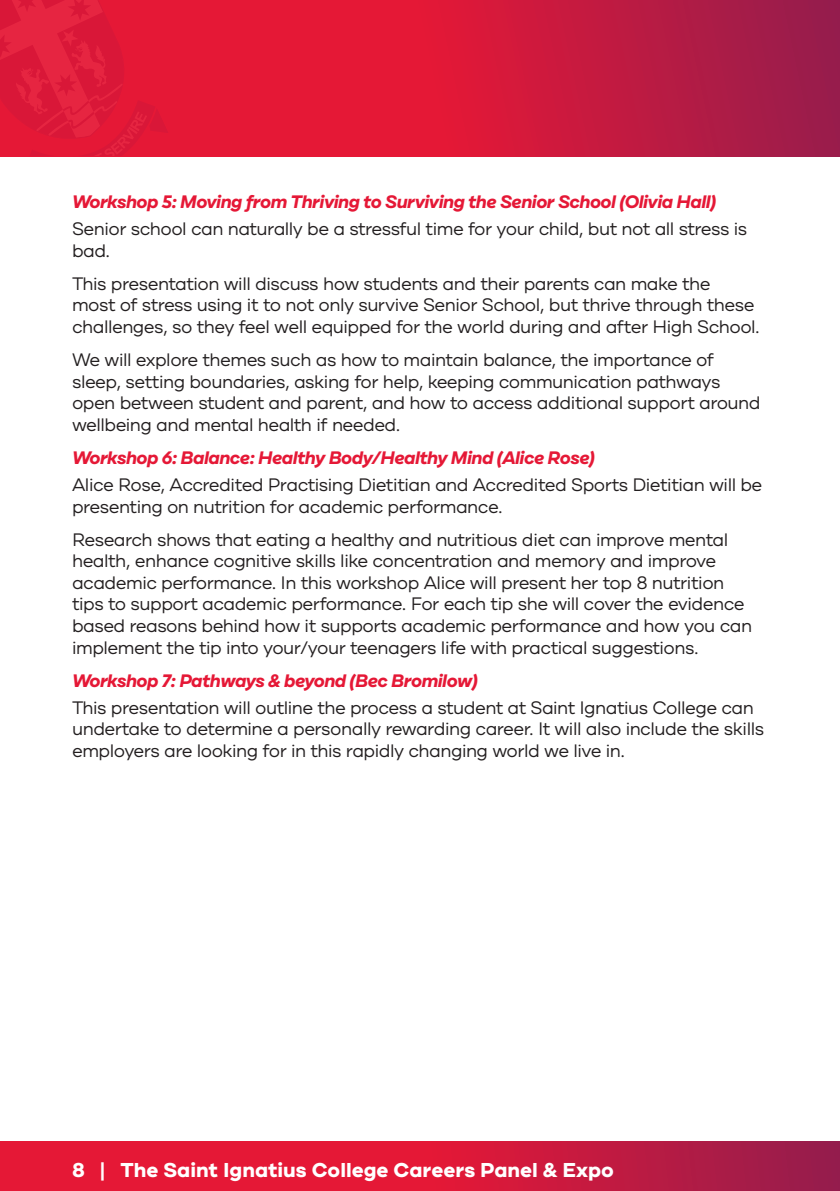
<style>
.page{position:relative;width:840px;height:1191px;background:#fff}
.page>*{position:absolute;margin:0;border:0;box-sizing:border-box;transform-origin:0 0}
.t1{font:700 20px "Cardium A";color:#fff}
.t2{font:18px/21.6px "Cardium A";letter-spacing:-.03em;color:#231f20}
.t3{font:italic 700 18px "Cardium A";letter-spacing:-.03em;color:#e51836}
</style>
<div class="page">
<svg style="left:169px;top:0;width:670px;height:156px;background:#cc193d"></svg>
<svg style="left:0;top:0;width:169px;height:157px;background:#e01b39"></svg>
<svg style="left:0;top:1141px;width:839px;height:50px;background:#d1193b"></svg>
<p class="t3" style="left:72px;top:190px;width:645px">Workshop 5: Moving from Thriving to Surviving the Senior School (Olivia Hall)</p>
<p class="t2" style="left:72px;top:218px;width:676px">Senior school can naturally be a stressful time for your child, but not all stress is bad.</p>
<p class="t2" style="left:72px;top:273px;width:689px">This presentation will discuss how students and their parents can make the<br>most of stress using it to not only survive Senior School, but thrive through these challenges, so they feel well equipped for the world during and after High School.</p>
<p class="t2" style="left:72px;top:349px;width:689px">We will explore themes such as how to maintain balance, the importance of sleep, setting boundaries, asking for help, keeping communication pathways open between student and parent, and how to access additional support around wellbeing and mental health if needed.</p>
<p class="t3" style="left:72px;top:446px;width:524px">Workshop 6: Balance: Healthy Body/Healthy Mind (Alice Rose)</p>
<p class="t2" style="left:72px;top:474px;width:691px">Alice Rose, Accredited Practising Dietitian and Accredited Sports Dietitian will be presenting on nutrition for academic performance.</p>
<p class="t2" style="left:72px;top:528px;width:681px">Research shows that eating a healthy and nutritious diet can improve mental health, enhance cognitive skills like concentration and memory and improve academic performance. In this workshop Alice will present her top 8 nutrition tips to support academic performance. For each tip she will cover the evidence based reasons behind how it supports academic performance and how you can implement the tip into your/your teenagers life with practical suggestions.</p>
<p class="t3" style="left:72px;top:669px;width:407px">Workshop 7: Pathways &amp; beyond (Bec Bromilow)</p>
<p class="t2" style="left:72px;top:697px;width:693px">This presentation will outline the process a student at Saint Ignatius College can undertake to determine a personally rewarding career. It will also include the skills employers are looking for in this rapidly changing world we live in.</p>
<p class="t1" style="left:72px;top:1157px;width:543px">8 | The Saint Ignatius College Careers Panel &amp; Expo</p>
</div>
